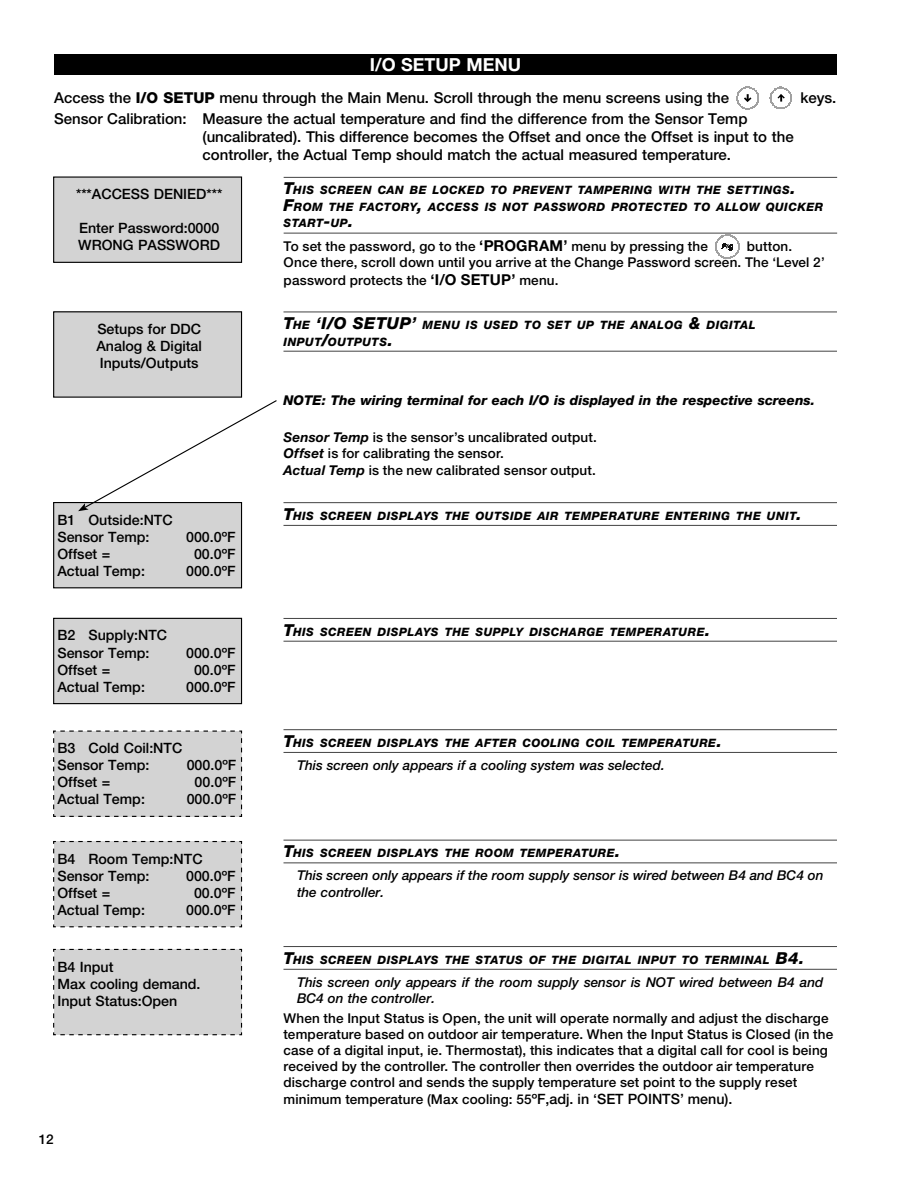
<style>
.page{position:relative;width:918px;height:1188px;background:#fff}
.page>*{position:absolute;margin:0;border:0;box-sizing:border-box;transform-origin:0 0}
.t1{font:700 18px "Helvetica Neue LT Std";color:#fff}
.t2{font:500 15px/18px "Helvetica Neue LT Std";color:#000}
.t3{font:500 14.25px/17.1px "Helvetica Neue LT Std";color:#000}
.t4{font:500 13.5px/16.4px "Helvetica Neue LT Std";letter-spacing:.01em;color:#000}
.t5{font:italic 500 13.5px/16.5px "Helvetica Neue LT Std";color:#000}
.t6{font:italic 800 13.5px "Helvetica Neue LT Std";color:#000}
.t7{font:italic 800 11.55px/16.5px "Helvetica Neue LT Std";letter-spacing:.04em;color:#000}
.s1{font-weight:800}
.s2{font-size:16.5px}
.s3{font-weight:700;font-size:15px}
.s4{font-weight:700;font-style:italic}
.s5{font-size:14.25px}
</style>
<div class="page">
<svg style="left:736px;top:87px;width:23px;height:23px"></svg>
<svg style="left:770px;top:87px;width:22px;height:22px"></svg>
<div style="left:54px;top:177px;width:188px;height:85px;background:#d3d3d3"></div>
<div style="left:53px;top:176px;width:189px;height:87px;border:1px solid #000"></div>
<hr style="left:284px;top:177px;width:553px;height:1px;background:#434343">
<hr style="left:284px;top:233px;width:553px;height:1px;background:#434343">
<svg style="left:715px;top:234px;width:24px;height:25px"></svg>
<div style="left:54px;top:312px;width:188px;height:85px;background:#d3d3d3"></div>
<div style="left:53px;top:311px;width:189px;height:87px;border:1px solid #000"></div>
<hr style="left:284px;top:312px;width:553px;height:1px;background:#434343">
<hr style="left:284px;top:351px;width:553px;height:1px;background:#434343">
<div style="left:54px;top:503px;width:188px;height:85px;background:#d3d3d3"></div>
<div style="left:53px;top:502px;width:189px;height:86px;border:1px solid #000"></div>
<hr style="left:284px;top:502px;width:553px;height:1px;background:#434343">
<hr style="left:284px;top:525px;width:553px;height:1px;background:#434343">
<svg style="left:78px;top:400px;width:199px;height:111px"></svg>
<div style="left:54px;top:618px;width:188px;height:86px;background:#d3d3d3"></div>
<div style="left:53px;top:618px;width:189px;height:86px;border:1px solid #000"></div>
<hr style="left:284px;top:618px;width:553px;height:1px;background:#434343">
<hr style="left:284px;top:641px;width:553px;height:1px;background:#434343">
<div style="left:53px;top:730px;width:190px;height:87px;background:#d3d3d3"></div>
<hr style="left:284px;top:729px;width:553px;height:1px;background:#434343">
<hr style="left:284px;top:752px;width:553px;height:1px;background:#434343">
<div style="left:53px;top:841px;width:190px;height:87px;background:#d3d3d3"></div>
<hr style="left:284px;top:840px;width:553px;height:1px;background:#434343">
<hr style="left:284px;top:862px;width:553px;height:1px;background:#434343">
<div style="left:53px;top:948px;width:190px;height:88px;background:#d3d3d3"></div>
<hr style="left:284px;top:946px;width:553px;height:1px;background:#434343">
<hr style="left:284px;top:969px;width:553px;height:1px;background:#434343">
<div style="left:54px;top:54px;width:783px;height:20px;background:#000"></div>
<h1 class="t1" style="left:370px;top:58px;width:153px">I/O SETUP MENU</h1>
<p class="t2" style="left:54px;top:90px;width:677px">Access the <span class="s1">I/O SETUP</span> menu through the Main Menu. Scroll through the menu screens using the</p>
<p class="t2" style="left:800px;top:90px;width:38px">keys.</p>
<p class="t2" style="left:202px;top:111px;width:593px;text-indent:-148px">Sensor Calibration: Measure the actual temperature and find the difference from the Sensor Temp (uncalibrated). This difference becomes the Offset and once the Offset is input to the controller, the Actual Temp should match the actual measured temperature.</p>
<p class="t3" style="left:76px;top:187px;width:148px">***ACCESS DENIED***</p>
<p class="t3" style="left:78px;top:221px;width:143px">Enter Password:0000<br>WRONG PASSWORD</p>
<p class="t7" style="left:284px;top:183px;width:541px"><span class="s2">T</span>HIS SCREEN CAN BE LOCKED TO PREVENT TAMPERING WITH THE SETTINGS<span class="s2">.<br>F</span>ROM THE FACTORY<span class="s2">,</span> ACCESS IS NOT PASSWORD PROTECTED TO ALLOW QUICKER<br>START<span class="s2">-</span>UP<span class="s2">.</span></p>
<p class="t4" style="left:284px;top:239px;width:426px">To set the password, go to the <span class="s3">‘PROGRAM’</span> menu by pressing the</p>
<p class="t4" style="left:284px;top:239px;width:543px;text-indent:463px">button.<br>Once there, scroll down until you arrive at the Change Password screen. The ‘Level 2’</p>
<p class="t4" style="left:284px;top:273px;width:276px">password protects the <span class="s3">‘I/O SETUP’</span> menu.</p>
<p class="t3" style="left:96px;top:321px;width:107px;text-align:justify">Setups for DDC Analog &amp; Digital Inputs/Outputs</p>
<p class="t7" style="left:284px;top:318px;width:474px"><span class="s2">T</span>HE <span class="s2">‘I/O SETUP’</span> MENU IS USED TO SET UP THE ANALOG <span class="s2">&amp;</span> DIGITAL<br>INPUT<span class="s2">/</span>OUTPUTS<span class="s2">.</span></p>
<p class="t6" style="left:284px;top:395px;width:533px">NOTE: The wiring terminal for each I/O is displayed in the respective screens.</p>
<p class="t3" style="left:57px;top:512px;width:117px">B1 Outside:NTC<br>Sensor Temp:</p>
<p class="t3" style="left:186px;top:529px;width:51px">000.0ºF</p>
<p class="t3" style="left:57px;top:546px;width:54px">Offset =</p>
<p class="t3" style="left:194px;top:546px;width:43px">00.0ºF</p>
<p class="t3" style="left:57px;top:563px;width:89px">Actual Temp:</p>
<p class="t3" style="left:186px;top:563px;width:51px">000.0ºF</p>
<p class="t3" style="left:57px;top:628px;width:111px">B2 Supply:NTC<br>Sensor Temp:</p>
<p class="t3" style="left:186px;top:645px;width:51px">000.0ºF</p>
<p class="t3" style="left:57px;top:662px;width:54px">Offset =</p>
<p class="t3" style="left:194px;top:662px;width:43px">00.0ºF</p>
<p class="t3" style="left:57px;top:679px;width:89px">Actual Temp:</p>
<p class="t3" style="left:186px;top:679px;width:51px">000.0ºF</p>
<p class="t3" style="left:57px;top:741px;width:126px">B3 Cold Coil:NTC<br>Sensor Temp:</p>
<p class="t3" style="left:187px;top:758px;width:51px">000.0ºF</p>
<p class="t3" style="left:57px;top:775px;width:54px">Offset =</p>
<p class="t3" style="left:195px;top:775px;width:43px">00.0ºF</p>
<p class="t3" style="left:57px;top:792px;width:89px">Actual Temp:</p>
<p class="t3" style="left:187px;top:792px;width:51px">000.0ºF</p>
<p class="t3" style="left:57px;top:851px;width:147px">B4 Room Temp:NTC<br>Sensor Temp:</p>
<p class="t3" style="left:186px;top:868px;width:51px">000.0ºF</p>
<p class="t3" style="left:57px;top:885px;width:54px">Offset =</p>
<p class="t3" style="left:194px;top:885px;width:43px">00.0ºF</p>
<p class="t3" style="left:57px;top:902px;width:89px">Actual Temp:</p>
<p class="t3" style="left:186px;top:902px;width:51px">000.0ºF</p>
<p class="t3" style="left:57px;top:959px;width:145px">B4 Input<br>Max cooling demand.<br>Input Status:Open</p>
<p class="t4" style="left:39px;top:1132px;width:17px">12</p>
<p class="t4" style="left:284px;top:430px;width:315px"><span class="s4">Sensor Temp</span> is the sensor’s uncalibrated output.<br><span class="s4">Offset</span> is for calibrating the sensor.<br><span class="s4">Actual Temp</span> is the new calibrated sensor output.</p>
<p class="t7" style="left:284px;top:508px;width:520px"><span class="s2">T</span>HIS SCREEN DISPLAYS THE OUTSIDE AIR TEMPERATURE ENTERING THE UNIT<span class="s2">.</span></p>
<p class="t7" style="left:284px;top:624px;width:428px"><span class="s2">T</span>HIS SCREEN DISPLAYS THE SUPPLY DISCHARGE TEMPERATURE<span class="s2">.</span></p>
<p class="t7" style="left:284px;top:735px;width:440px"><span class="s2">T</span>HIS SCREEN DISPLAYS THE AFTER COOLING COIL TEMPERATURE<span class="s2">.</span></p>
<p class="t5" style="left:297px;top:758px;width:369px">This screen only appears if a cooling system was selected.</p>
<p class="t7" style="left:284px;top:846px;width:338px"><span class="s2">T</span>HIS SCREEN DISPLAYS THE ROOM TEMPERATURE<span class="s2">.</span></p>
<p class="t5" style="left:297px;top:868px;width:528px">This screen only appears if the room supply sensor is wired between B4 and BC4 on the controller.</p>
<p class="t7" style="left:284px;top:952px;width:522px"><span class="s2">T</span>HIS SCREEN DISPLAYS THE STATUS OF THE DIGITAL INPUT TO TERMINAL <span class="s2">B4.</span></p>
<p class="t5" style="left:297px;top:975px;width:528px">This screen only appears if the room supply sensor is NOT wired between B4 and<br>BC4 on the controller.</p>
<p class="t4" style="left:284px;top:1011px;width:551px">When the Input Status is Open, the unit will operate normally and adjust the discharge temperature based on outdoor air temperature. When the Input Status is Closed (in the case of a digital input, ie. Thermostat), this indicates that a digital call for cool is being received by the controller. The controller then overrides the outdoor air temperature discharge control and sends the supply temperature set point to the supply reset minimum temperature (Max cooling: 55<span class="s5">ºF,adj. in ‘SET POINTS’ menu).</span></p>
</div>
